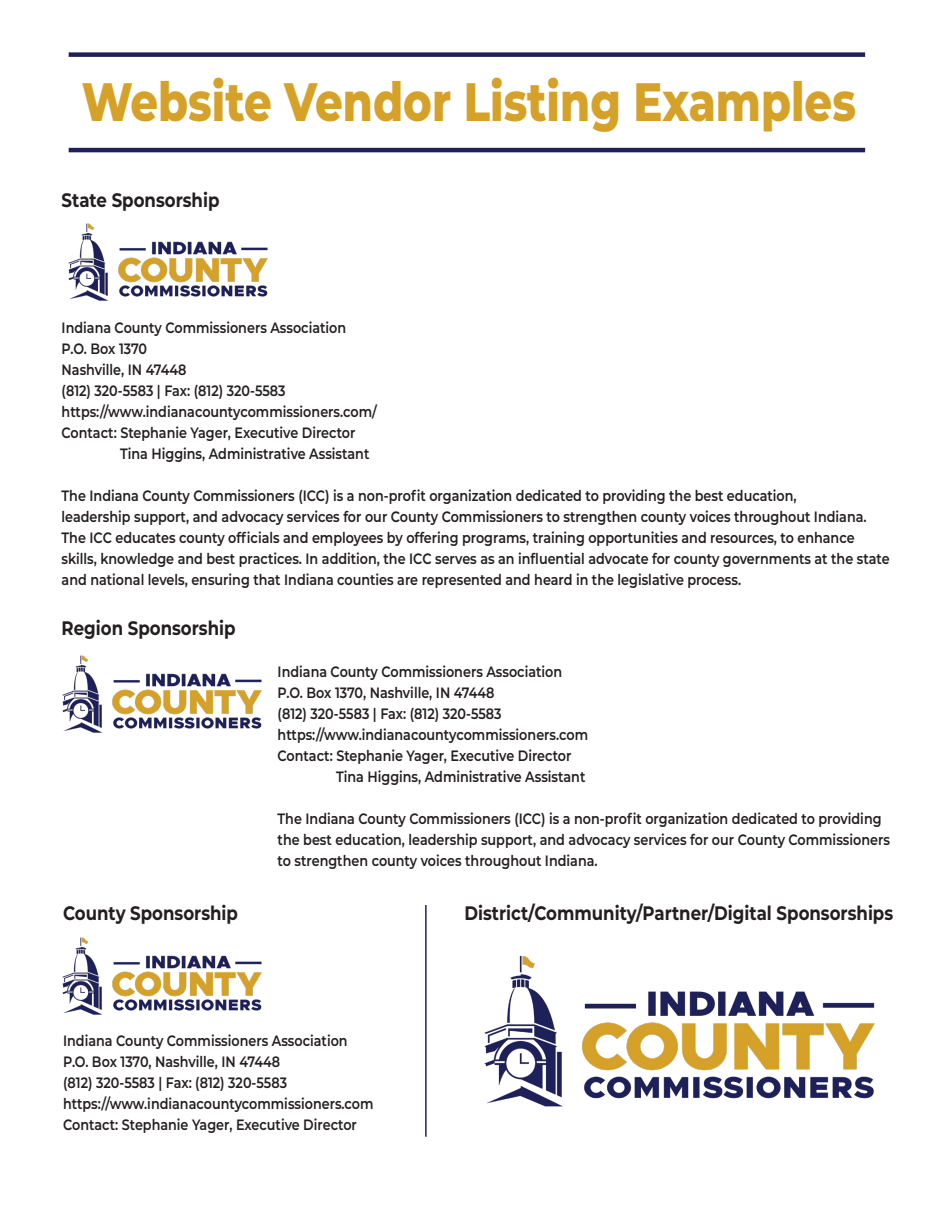
<style>
.page{position:relative;width:945px;height:1215px;background:#fff}
.page>*{position:absolute;margin:0;border:0;box-sizing:border-box;transform-origin:0 0}
.t1{font:800 54px "Montserrat";color:#d5a129;scale:.8 1}
.t2{font:700 19.5px "Montserrat";color:#231f20;scale:.85 1}
.t3{font:600 15px/21px "Montserrat";color:#231f20;scale:.85 1}
.s1{color:#fff}
</style>
<div class="page">
<img style="left:68px;top:223px;width:200px;height:78px">
<img style="left:62px;top:655px;width:200px;height:78px">
<img style="left:62px;top:937px;width:200px;height:78px">
<img style="left:484px;top:955px;width:391px;height:152px">
<hr style="left:69px;top:148px;width:796px;height:4px;background:#1f2057">
<hr style="left:425px;top:905px;width:2px;height:232px;background:#1f2057">
<div style="left:69px;top:52px;width:796px;height:5px;background:#1f2057"></div>
<p class="t1" style="left:82px;top:62px;width:969px">Website Vendor Listing Examples</p>
<p class="t2" style="left:62px;top:186px;width:187px">State Sponsorship</p>
<p class="t3" style="left:62px;top:316px;width:336px">Indiana County Commissioners Association</p>
<p class="t3" style="left:62px;top:337px;width:102px">P.O. Box 1370</p>
<p class="t3" style="left:62px;top:358px;width:148px">Nashville, IN 47448</p>
<p class="t3" style="left:62px;top:379px;width:265px">(812) 320-5583 | Fax: (812) 320-5583</p>
<p class="t3" style="left:62px;top:400px;width:372px">https://www.indianacountycommissioners.com/</p>
<p class="t3" style="left:62px;top:421px;width:347px">Contact: Stephanie Yager, Executive Director</p>
<p class="t3" style="left:62px;top:442px;width:364px"><span class="s1">Contact:</span> Tina Higgins, Administrative Assistant</p>
<p class="t3" style="left:62px;top:484px;width:976px">The Indiana County Commissioners (ICC) is a non-profit organization dedicated to providing the best education,<br>leadership support, and advocacy services for our County Commissioners to strengthen county voices throughout Indiana.<br>The ICC educates county officials and employees by offering programs, training opportunities and resources, to enhance skills, knowledge and best practices. In addition, the ICC serves as an influential advocate for county governments at the state and national levels, ensuring that Indiana counties are represented and heard in the legislative process.</p>
<p class="t2" style="left:62px;top:614px;width:206px">Region Sponsorship</p>
<p class="t3" style="left:278px;top:661px;width:336px">Indiana County Commissioners Association</p>
<p class="t3" style="left:278px;top:682px;width:257px">P.O. Box 1370, Nashville, IN 47448</p>
<p class="t3" style="left:278px;top:703px;width:265px">(812) 320-5583 | Fax: (812) 320-5583</p>
<p class="t3" style="left:278px;top:724px;width:367px">https://www.indianacountycommissioners.com</p>
<p class="t3" style="left:278px;top:745px;width:347px">Contact: Stephanie Yager, Executive Director</p>
<p class="t3" style="left:278px;top:766px;width:364px"><span class="s1">Contact:</span> Tina Higgins, Administrative Assistant</p>
<p class="t3" style="left:278px;top:808px;width:722px">The Indiana County Commissioners (ICC) is a non-profit organization dedicated to providing the best education, leadership support, and advocacy services for our County Commissioners to strengthen county voices throughout Indiana.</p>
<p class="t2" style="left:63px;top:899px;width:207px">County Sponsorship</p>
<p class="t2" style="left:464px;top:899px;width:506px">District/Community/Partner/Digital Sponsorships</p>
<p class="t3" style="left:63px;top:1029px;width:336px">Indiana County Commissioners Association</p>
<p class="t3" style="left:63px;top:1050px;width:257px">P.O. Box 1370, Nashville, IN 47448</p>
<p class="t3" style="left:63px;top:1071px;width:265px">(812) 320-5583 | Fax: (812) 320-5583</p>
<p class="t3" style="left:63px;top:1092px;width:367px">https://www.indianacountycommissioners.com</p>
<p class="t3" style="left:63px;top:1113px;width:347px">Contact: Stephanie Yager, Executive Director</p>
</div>
